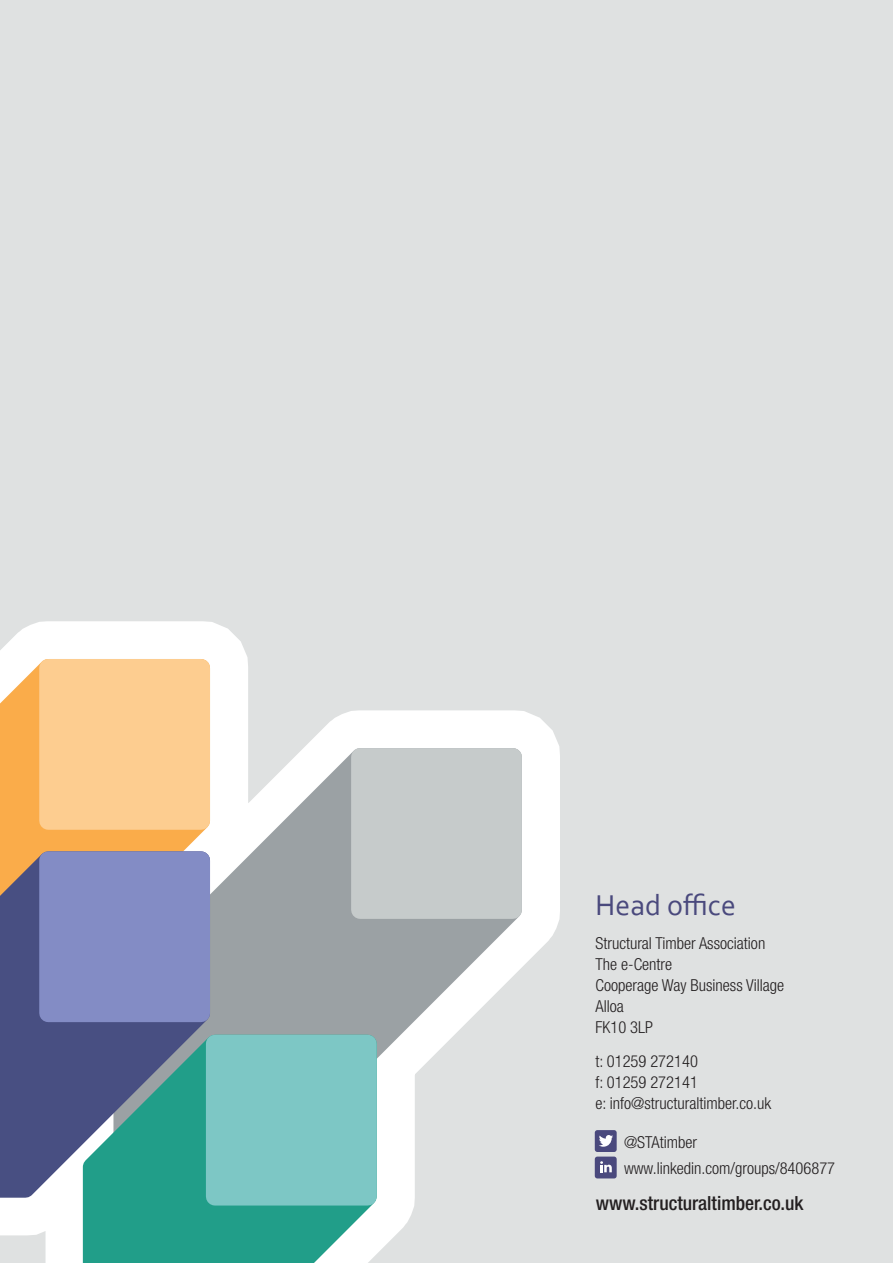
<style>
.page{position:relative;width:893px;height:1263px;background:#dfe1e1}
.page>*{position:absolute;margin:0;border:0;box-sizing:border-box;transform-origin:0 0}
.t1{font:30px "Corbel";color:#4a497d}
.t2{font:500 condensed 19.5px "Helvetica Neue LT Std";color:#231f20}
.t3{font:300 condensed 16.5px/21px "Helvetica Neue LT Std";color:#231f20}
</style>
<div class="page">
<svg style="left:0;top:621px;width:560px;height:642px"></svg>
<svg style="left:226px;top:739px;width:312px;height:426px"></svg>
<div style="left:351px;top:748px;width:171px;height:171px;background:#c6cbcb"></div>
<svg style="left:0;top:650px;width:226px;height:192px;background:#fccf97"></svg>
<div style="left:39px;top:659px;width:171px;height:171px;background:#fdcd90"></div>
<svg style="left:0;top:842px;width:226px;height:365px;background:#74728b"></svg>
<div style="left:39px;top:851px;width:171px;height:171px;background:#838cc5"></div>
<svg style="left:74px;top:1026px;width:319px;height:237px;background:#539f9b"></svg>
<div style="left:206px;top:1035px;width:171px;height:170px;background:#7dc7c5"></div>
<div style="left:595px;top:1156px;width:22px;height:22px;background:#4a497d;border-radius:3px"></div>
<svg style="left:600px;top:1161px;width:12px;height:11px"></svg>
<div style="left:595px;top:1130px;width:22px;height:22px;background:#4a497d;border-radius:3px"></div>
<svg style="left:599px;top:1135px;width:14px;height:12px"></svg>
<p class="t1" style="left:595px;top:887px;width:142px">Head office</p>
<p class="t3" style="left:595px;top:933px;width:190px">Structural Timber Association<br>The e-Centre<br>Cooperage Way Business Village<br>Alloa<br>FK10 3LP</p>
<p class="t3" style="left:595px;top:1050px;width:177px">t: 01259 272140<br>f: 01259 272141<br>e: info@structuraltimber.co.uk</p>
<p class="t3" style="left:624px;top:1129px;width:213px;line-height:25.5px">@STAtimber www.linkedin.com/groups/8406877</p>
<p class="t2" style="left:596px;top:1191px;width:209px">www.structuraltimber.co.uk</p>
</div>
